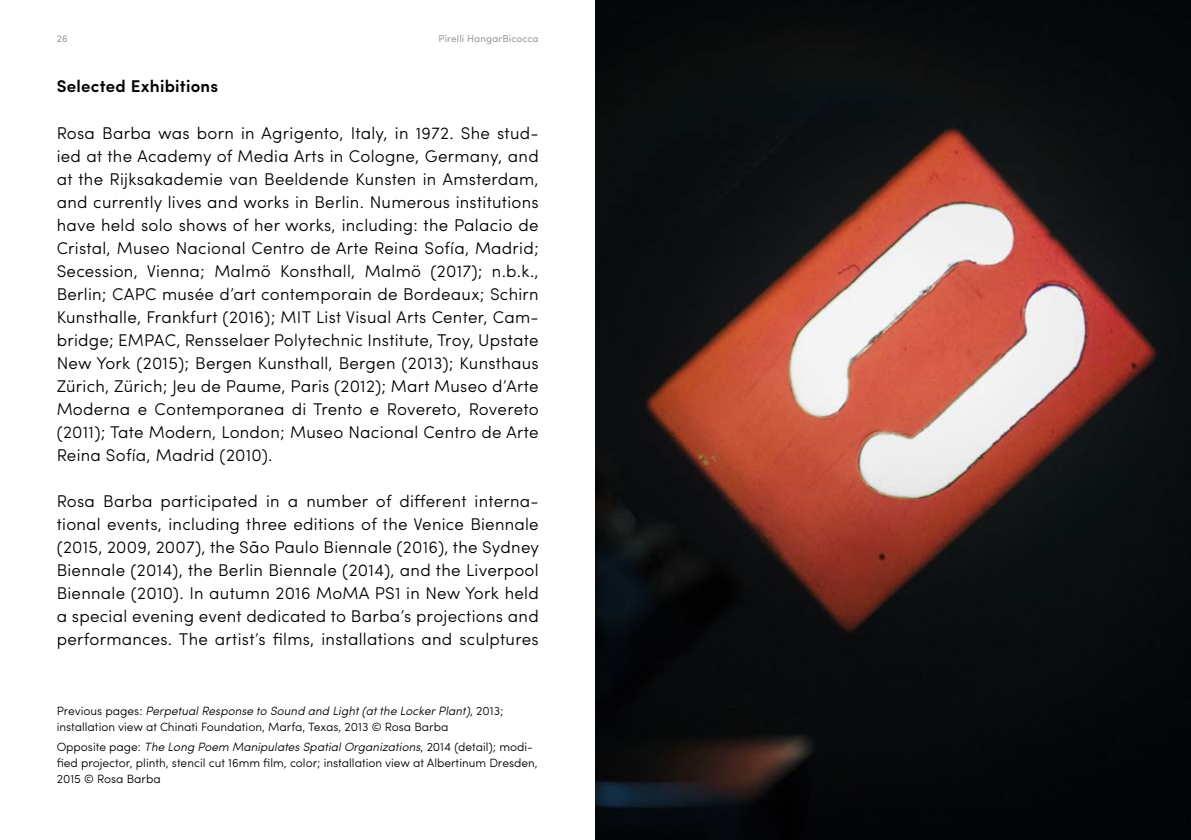
<style>
.page{position:relative;width:1191px;height:840px;background:#fff}
.page>*{position:absolute;margin:0;border:0;box-sizing:border-box;transform-origin:0 0}
.t1{font:300 17px/23px "Sofia Pro";letter-spacing:.015em;color:#000;text-align:justify}
.t2{font:600 17px "Sofia Pro";letter-spacing:.015em;color:#000}
.t3{font:300 12px/16px "Sofia Pro";color:#000}
.t4{font:10px "Sofia Pro";letter-spacing:.01em;color:#9d9d9c}
.s1{font-style:italic}
</style>
<div class="page">
<img style="left:595px;top:0;width:596px;height:839px">
<p class="t4" style="left:57px;top:31px;width:12px">26</p>
<p class="t4" style="left:438px;top:31px;width:102px">Pirelli HangarBicocca</p>
<p class="t2" style="left:57px;top:73px;width:163px">Selected Exhibitions</p>
<p class="t1" style="left:57px;top:120px;width:483px">Rosa Barba was born in Agrigento, Italy, in 1972. She stud&shy;ied at the Academy of Media Arts in Cologne, Germany, and at the Rijksakademie van Beeldende Kunsten in Amsterdam, and currently lives and works in Berlin. Numerous institutions have held solo shows of her works, including: the Palacio de Cristal, Museo Nacional Centro de Arte Reina Sofía, Madrid; Secession, Vienna; Malmö Konsthall, Malmö (2017); n.b.k., Berlin; CAPC musée d’art contemporain de Bordeaux; Schirn Kunsthalle, Frankfurt (2016); MIT List Visual Arts Center, Cam&shy;bridge; EMPAC, Rensselaer Polytechnic Institute, Troy, Upstate New York (2015); Bergen Kunsthall, Bergen (2013); Kunsthaus Zürich, Zürich; Jeu de Paume, Paris (2012); Mart Museo d’Arte Moderna e Contemporanea di Trento e Rovereto, Rovereto (2011); Tate Modern, London; Museo Nacional Centro de Arte Reina Sofía, Madrid (2010).</p>
<p class="t1" style="left:57px;top:488px;width:484px">Rosa Barba participated in a number of different interna&shy;tional events, including three editions of the Venice Biennale (2015, 2009, 2007), the São Paulo Biennale (2016), the Sydney Biennale (2014), the Berlin Biennale (2014), and the Liverpool Biennale (2010). In autumn 2016 MoMA PS1 in New York held a special evening event dedicated to Barba’s projections and performances. The artist’s films, installations and sculptures</p>
<p class="t3" style="left:57px;top:701px;width:448px">Previous pages: <span class="s1">Perpetual Response to Sound and Light (at the Locker Plant)</span>, 2013; installation view at Chinati Foundation, Marfa, Texas, 2013 © Rosa Barba</p>
<p class="t3" style="left:57px;top:737px;width:482px">Opposite page: <span class="s1">The Long Poem Manipulates Spatial Organizations</span>, 2014 (detail); modi&shy;fied projector, plinth, stencil cut 16mm film, color; installation view at Albertinum Dresden,<br>2015 © Rosa Barba</p>
</div>
